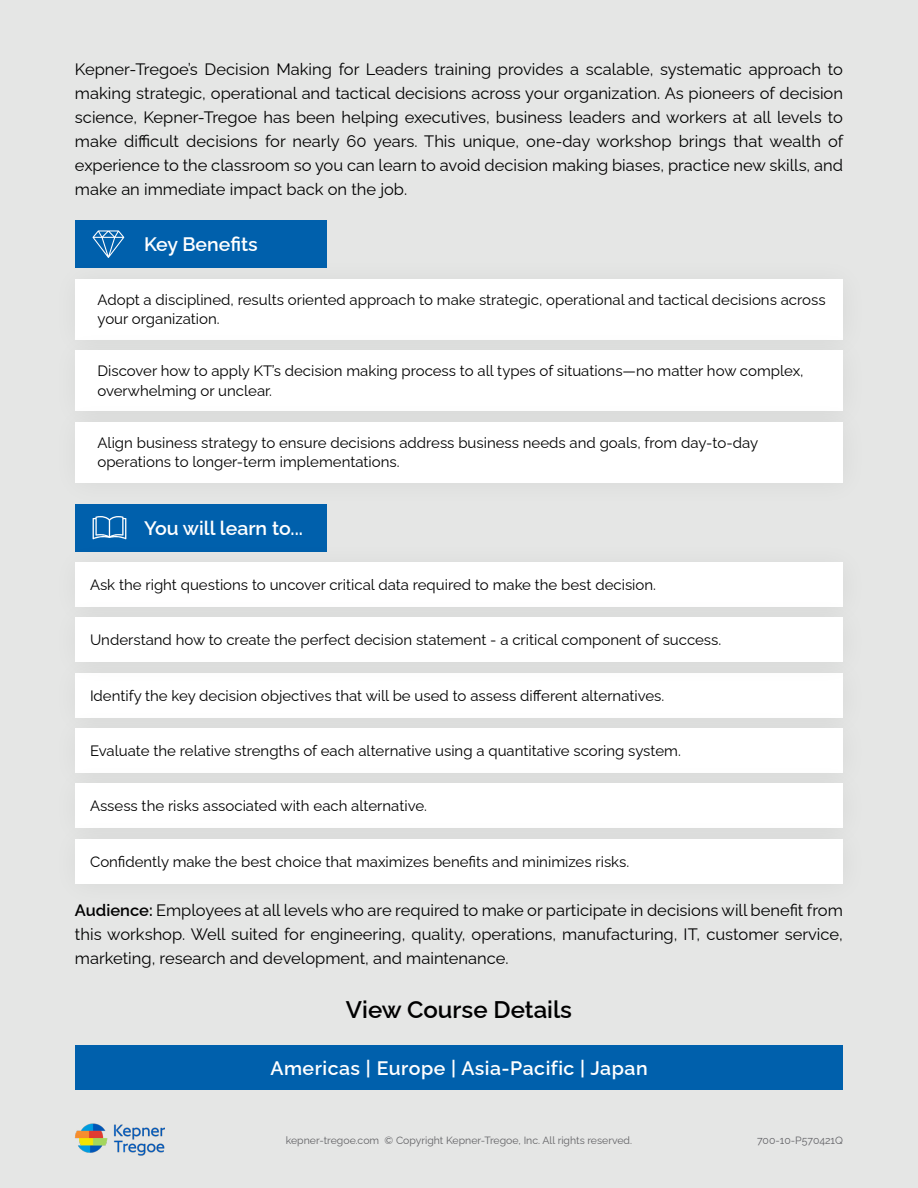
<style>
.page{position:relative;width:918px;height:1188px;background:#e5e6e5}
.page>*{position:absolute;margin:0;border:0;box-sizing:border-box;transform-origin:0 0}
.t1{font:600 24px "Raleway";color:#000}
.t2{font:600 19.5px "Raleway";letter-spacing:.02em;color:#fff}
.t3{font:600 19.5px "Raleway";color:#fff}
.t4{font:16.5px/24px "Raleway";color:#000;text-align:justify}
.t5{font:15px/19.5px "Raleway";color:#000}
.t6{font:10.5px "Raleway";color:#636366}
.t7{font:10.5px "Raleway";color:#636367}
.s1{font-weight:600}
</style>
<div class="page">
<img style="left:75px;top:1123px;width:90px;height:32px">
<div style="left:75px;top:220px;width:252px;height:48px;background:#0060ac"></div>
<div style="left:75px;top:504px;width:252px;height:47px;background:#0060ac"></div>
<div style="left:51px;top:255px;width:819px;height:111px;background:#000;opacity:.06"></div>
<div style="left:75px;top:279px;width:768px;height:60px;background:#fff"></div>
<div style="left:51px;top:327px;width:819px;height:111px;background:#000;opacity:.06"></div>
<div style="left:75px;top:351px;width:768px;height:60px;background:#fff"></div>
<div style="left:51px;top:539px;width:819px;height:95px;background:#000;opacity:.06"></div>
<div style="left:75px;top:562px;width:768px;height:45px;background:#fff"></div>
<div style="left:75px;top:673px;width:768px;height:44px;background:#fff"></div>
<div style="left:51px;top:594px;width:819px;height:95px;background:#000;opacity:.06"></div>
<div style="left:75px;top:618px;width:768px;height:44px;background:#fff"></div>
<div style="left:51px;top:705px;width:819px;height:95px;background:#000;opacity:.06"></div>
<div style="left:75px;top:728px;width:768px;height:45px;background:#fff"></div>
<div style="left:51px;top:760px;width:819px;height:95px;background:#000;opacity:.06"></div>
<div style="left:75px;top:784px;width:768px;height:44px;background:#fff"></div>
<div style="left:51px;top:815px;width:819px;height:95px;background:#000;opacity:.06"></div>
<div style="left:75px;top:839px;width:768px;height:44px;background:#fff"></div>
<div style="left:51px;top:398px;width:819px;height:111px;background:#000;opacity:.06"></div>
<div style="left:75px;top:422px;width:768px;height:60px;background:#fff"></div>
<svg style="left:93px;top:230px;width:31px;height:28px"></svg>
<svg style="left:93px;top:516px;width:33px;height:23px"></svg>
<div style="left:75px;top:1046px;width:768px;height:44px;background:#0060ac"></div>
<p class="t4" style="left:75px;top:55px;width:770px">Kepner-Tregoe’s Decision Making for Leaders training provides a scalable, systematic approach to making strategic, operational and tactical decisions across your organization. As pioneers of decision science, Kepner-Tregoe has been helping executives, business leaders and workers at all levels to make difficult decisions for nearly 60 years. This unique, one-day workshop brings that wealth of experience to the classroom so you can learn to avoid decision making biases, practice new skills, and make an immediate impact back on the job.</p>
<h2 class="t3" style="left:144px;top:229px;width:115px">Key Benefits</h2>
<p class="t5" style="left:98px;top:288px;width:730px">Adopt a disciplined, results oriented approach to make strategic, operational and tactical decisions across your organization.</p>
<p class="t5" style="left:97px;top:360px;width:708px">Discover how to apply KT’s decision making process to all types of situations—no matter how complex, overwhelming or unclear.</p>
<p class="t5" style="left:97px;top:431px;width:662px">Align business strategy to ensure decisions address business needs and goals, from day-to-day operations to longer-term implementations.</p>
<h2 class="t3" style="left:144px;top:512px;width:160px">You will learn to...</h2>
<p class="t5" style="left:90px;top:573px;width:568px">Ask the right questions to uncover critical data required to make the best decision.</p>
<p class="t5" style="left:90px;top:629px;width:633px">Understand how to create the perfect decision statement - a critical component of success.</p>
<p class="t5" style="left:90px;top:684px;width:576px">Identify the key decision objectives that will be used to assess different alternatives.</p>
<p class="t5" style="left:90px;top:739px;width:592px">Evaluate the relative strengths of each alternative using a quantitative scoring system.</p>
<p class="t5" style="left:90px;top:795px;width:339px">Assess the risks associated with each alternative.</p>
<p class="t5" style="left:90px;top:850px;width:541px">Confidently make the best choice that maximizes benefits and minimizes risks.</p>
<p class="t4" style="left:75px;top:897px;width:770px"><span class="s1">Audience:</span> Employees at all levels who are required to make or participate in decisions will benefit from this workshop. Well suited for engineering, quality, operations, manufacturing, IT, customer service, marketing, research and development, and maintenance.</p>
<h1 class="t1" style="left:346px;top:990px;width:228px">View Course Details</h1>
<h2 class="t2" style="left:270px;top:1052px;width:379px">Americas | Europe | Asia-Pacific | Japan</h2>
<p class="t6" style="left:286px;top:1132px;width:348px">kepner-tregoe.com © Copyright Kepner-Tregoe, Inc. All rights reserved.</p>
<p class="t7" style="left:757px;top:1132px;width:87px">700-10-P570421Q</p>
</div>
